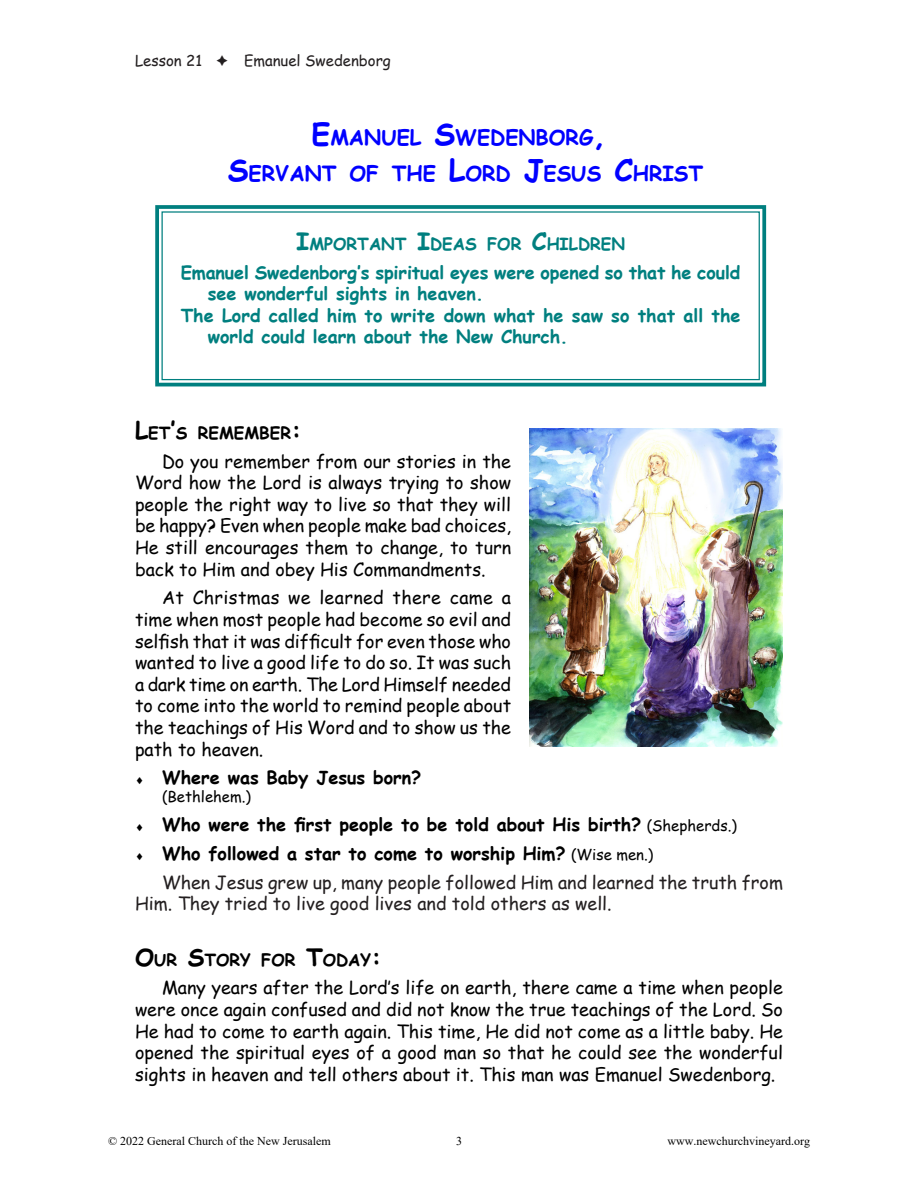
<style>
.page{position:relative;width:918px;height:1188px;background:#fff}
.page>*{position:absolute;margin:0;border:0;box-sizing:border-box;transform-origin:0 0}
.Heading_4{font:700 21px "Comic Sans MS";color:#00f}
.t1{font:18px/21.6px "Comic Sans MS";color:#000;text-align:justify}
.Body_Text{font:700 18px "Comic Sans MS";color:#007f7f}
.t2{font:700 18px "Comic Sans MS";color:#000}
._0_BODY_INTRO{font:18px/21.6px "Comic Sans MS";color:#231f20}
.t3{font:700 16.8px "Comic Sans MS";color:#000}
.Body_Text-2{font:700 16.8px "Comic Sans MS";color:#007f7f}
._0_HEADER_INTRO{font:15px "Comic Sans MS";color:#231f20}
.t4{font:15px "Comic Sans MS";color:#000}
.t5{font:12px "Times New Roman";color:#000}
.s1{font-size:30px}
.s2{font-size:24px}
.s3{font-style:inherit}
.s4{font-weight:400;font-size:15px}
</style>
<div class="page">
<svg style="left:155px;top:205px;width:612px;height:182px"></svg>
<div style="left:161px;top:211px;width:599px;height:169px;border:1px solid #007f7f"></div>
<img style="left:529px;top:429px;width:254px;height:317px">
<p class="_0_HEADER_INTRO" style="left:135px;top:49px;width:257px">Lesson 21 ➔ Emanuel Swedenborg</p>
<p class="Heading_4" style="left:312px;top:122px;width:296px"><span class="s1">E</span>MANUEL <span class="s1">S</span>WEDENBORG<span class="s1">,</span></p>
<p class="Heading_4" style="left:228px;top:158px;width:477px"><span class="s1">S</span>ERVANT OF THE <span class="s1">L</span>ORD <span class="s1">J</span>ESUS <span class="s1">C</span>HRIST</p>
<p class="Body_Text-2" style="left:296px;top:231px;width:330px"><span class="s2">I</span>MPORTANT <span class="s2">I</span>DEAS FOR <span class="s2">C</span>HILD<span class="s3">REN</span></p>
<p class="Body_Text" style="left:181px;top:259px;width:561px">Emanuel Swedenborg’s spiritual eyes were opened so that he could</p>
<p class="Body_Text" style="left:208px;top:280px;width:278px">see wonderful sights in heaven.</p>
<p class="Body_Text" style="left:181px;top:302px;width:561px">The Lord called him to write down what he saw so that all the</p>
<p class="Body_Text" style="left:208px;top:324px;width:362px">world could learn about the New Church.</p>
<p class="t3" style="left:135px;top:420px;width:168px"><span class="s2">L</span>ET<span class="s2">’</span>S REMEMBER<span class="s2">:</span></p>
<p class="t1" style="left:135px;top:450px;width:378px;text-indent:27px">Do you remember from our stories in the Word how the Lord is always trying to show people the right way to live so that they will be happy? Even when people make bad choices, He still encourages them to change, to turn back to Him and obey His Commandments.</p>
<p class="t1" style="left:135px;top:587px;width:378px;text-indent:27px">At Christmas we learned there came a time when most people had become so evil and selfish that it was difficult for even those who wanted to live a good life to do so. It was such a dark time on earth. The Lord Himself needed to come into the world to remind people about the teachings of His Word and to show us the path to heaven.</p>
<p class="t2" style="left:135px;top:765px;width:288px">♦ Where was Baby Jesus born?</p>
<p class="t4" style="left:162px;top:786px;width:90px">(Bethlehem.)</p>
<p class="t2" style="left:135px;top:811px;width:603px">♦ Who were the first people to be told about His birth? <span class="s4">(Shepherds.)</span></p>
<p class="t2" style="left:135px;top:840px;width:520px">♦ Who followed a star to come to worship Him? <span class="s4">(Wise men.)</span></p>
<p class="_0_BODY_INTRO" style="left:135px;top:871px;width:650px;text-indent:27px">When Jesus grew up, many people followed Him and learned the truth from<br>Him. They tried to live good lives and told others as well.</p>
<p class="t3" style="left:135px;top:947px;width:248px"><span class="s2">O</span>UR <span class="s2">S</span>TORY FOR <span class="s2">T</span>ODAY<span class="s2">:</span></p>
<p class="t1" style="left:135px;top:976px;width:650px;text-indent:27px">Many years after the Lord’s life on earth, there came a time when people were once again confused and did not know the true teachings of the Lord. So He had to come to earth again. This time, He did not come as a little baby. He opened the spiritual eyes of a good man so that he could see the wonderful sights in heaven and tell others about it. This man was Emanuel Swedenborg.</p>
<p class="t5" style="left:108px;top:1132px;width:224px">© 2022 General Church of the New Jerusalem</p>
<p class="t5" style="left:456px;top:1132px;width:7px">3</p>
<p class="t5" style="left:667px;top:1132px;width:144px">www.newchurchvineyard.org</p>
</div>
